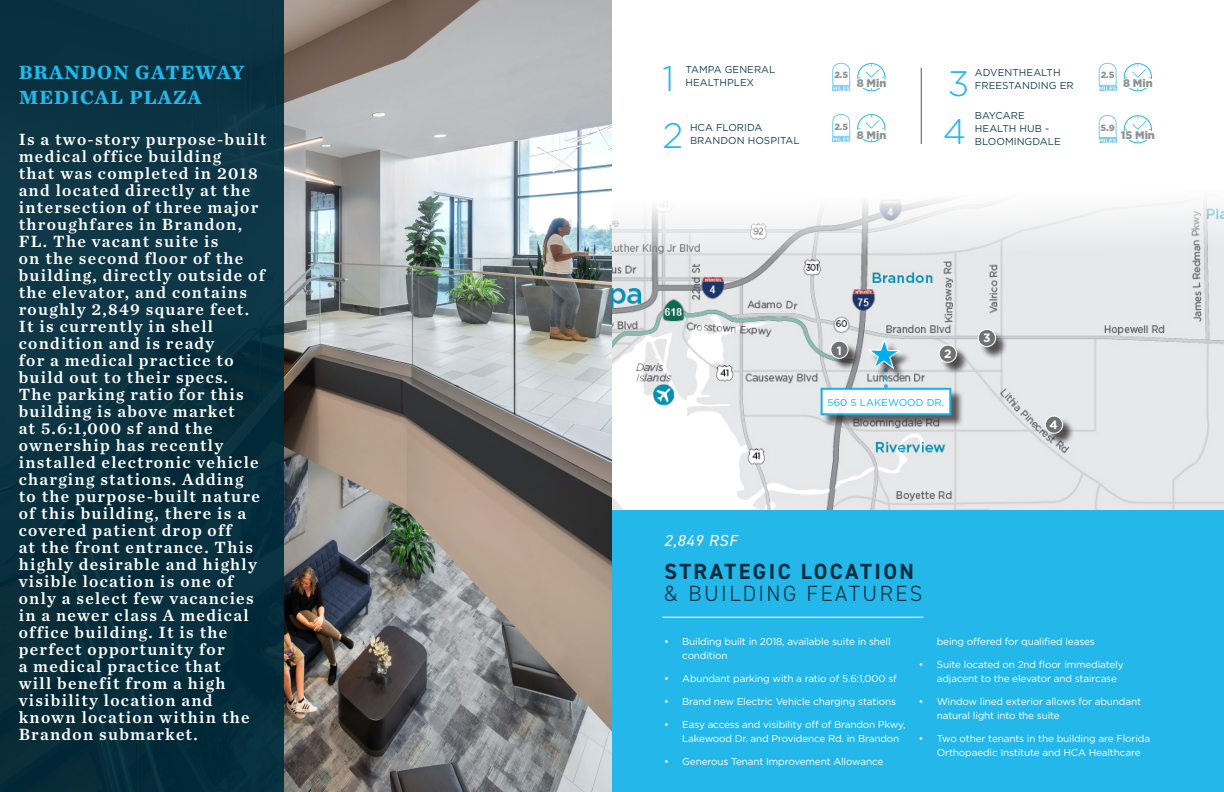
<style>
.page{position:relative;width:1224px;height:792px;background:#fff}
.page>*{position:absolute;margin:0;border:0;box-sizing:border-box;transform-origin:0 0}
.t1{font:300 35.4px "Gotham";color:#23b7ea}
.t2{font:700 22px/22px "DIN2014";letter-spacing:.11em;color:#002e40}
.t3{font:700 20px/25px "Chronicle Text G2";letter-spacing:.055em;color:#23b7ea}
.t4{font:17px/17px "Chronicle Text G2 Semi";letter-spacing:.075em;color:#fff}
.t5{font:italic 16px "DIN2014";letter-spacing:.05em;color:#fff}
.t6{font:700 12px "Gotham";color:#fff}
.t7{font:900 11px "Gotham";letter-spacing:-.005em;color:#8b9494}
.t8{font:10px/14px "Gotham";letter-spacing:-.015em;color:#fff}
.t9{font:10px/13px "Gotham";letter-spacing:.005em;color:#1a4353}
.t10{font:10px "Gotham";letter-spacing:.005em;color:#00b3ef}
.t11{font:900 9px "Gotham";color:#8b9494}
.s1{font-weight:300}
</style>
<div class="page">
<img style="left:284px;top:0;width:328px;height:792px">
<div style="left:0;top:0;width:284px;height:792px;background:#0a3140"></div>
<img style="left:612px;top:268px;width:612px;height:242px">
<div style="left:612px;top:510px;width:612px;height:282px;background:#23b7ea"></div>
<svg style="left:612px;top:139px;width:612px;height:129px"></svg>
<div style="left:870px;top:341px;width:42px;height:40px;background:#231f20;opacity:.75"></div>
<svg style="left:866px;top:336px;width:35px;height:52px;background:#b0c8d2"></svg>
<svg style="left:1099px;top:63px;width:18px;height:28px"></svg>
<svg style="left:1125px;top:64px;width:26px;height:14px"></svg>
<div style="left:1124px;top:63px;width:28px;height:28px;border:1px solid #23b7ea;border-radius:50%"></div>
<div style="left:1123px;top:79px;width:29px;height:9px;background:#fff"></div>
<svg style="left:1099px;top:115px;width:18px;height:28px"></svg>
<svg style="left:1125px;top:116px;width:26px;height:14px"></svg>
<div style="left:1124px;top:116px;width:28px;height:27px;border:1px solid #23b7ea;border-radius:50%"></div>
<div style="left:1123px;top:131px;width:29px;height:9px;background:#fff"></div>
<svg style="left:832px;top:63px;width:18px;height:28px"></svg>
<svg style="left:858px;top:64px;width:26px;height:14px"></svg>
<div style="left:858px;top:63px;width:27px;height:28px;border:1px solid #23b7ea;border-radius:50%"></div>
<div style="left:857px;top:79px;width:28px;height:9px;background:#fff"></div>
<svg style="left:832px;top:114px;width:18px;height:28px"></svg>
<svg style="left:858px;top:115px;width:26px;height:14px"></svg>
<div style="left:858px;top:114px;width:27px;height:28px;border:1px solid #23b7ea;border-radius:50%"></div>
<div style="left:857px;top:130px;width:28px;height:9px;background:#fff"></div>
<hr style="left:921px;top:68px;width:1px;height:76px;background:#55575a">
<hr style="left:662px;top:617px;width:261px;height:1px;background:#fff">
<div style="left:980px;top:331px;width:28px;height:28px;background:#231f20;opacity:.75"></div>
<div style="left:978px;top:329px;width:18px;height:18px;background:#717372;border-radius:50%"></div>
<div style="left:978px;top:329px;width:18px;height:18px;border:1px solid #fff;border-radius:50%"></div>
<div style="left:1047px;top:417px;width:28px;height:29px;background:#231f20;opacity:.75"></div>
<div style="left:1045px;top:416px;width:18px;height:17px;background:#717372;border-radius:50%"></div>
<div style="left:1045px;top:416px;width:18px;height:18px;border:1px solid #fff;border-radius:50%"></div>
<div style="left:832px;top:342px;width:29px;height:29px;background:#231f20;opacity:.75"></div>
<div style="left:831px;top:341px;width:17px;height:17px;background:#717372;border-radius:50%"></div>
<div style="left:830px;top:341px;width:19px;height:18px;border:1px solid #fff;border-radius:50%"></div>
<div style="left:941px;top:346px;width:28px;height:29px;background:#231f20;opacity:.75"></div>
<div style="left:939px;top:345px;width:18px;height:17px;background:#717372;border-radius:50%"></div>
<div style="left:939px;top:345px;width:18px;height:18px;border:1px solid #fff;border-radius:50%"></div>
<div style="left:822px;top:389px;width:142px;height:39px;background:#231f20;opacity:.75"></div>
<div style="left:822px;top:389px;width:128px;height:25px;background:#fff"></div>
<div style="left:821px;top:388px;width:130px;height:27px;border:2px solid #00aeef"></div>
<p class="t3" style="left:19px;top:58px;width:227px">BRANDON GATEWAY<br>MEDICAL PLAZA</p>
<p class="t4" style="left:19px;top:130px;width:249px">Is a two-story purpose-built medical office building<br>that was completed in 2018 and located directly at the intersection of three major throughfares in Brandon,<br>FL. The vacant suite is<br>on the second floor of the building, directly outside of the elevator, and contains roughly 2,849 square feet.<br>It is currently in shell condition and is ready<br>for a medical practice to build out to their specs.<br>The parking ratio for this building is above market<br>at 5.6:1,000 sf and the ownership has recently installed electronic vehicle charging stations. Adding<br>to the purpose-built nature of this building, there is a covered patient drop off<br>at the front entrance. This highly desirable and highly visible location is one of only a select few vacancies in a newer class A medical office building. It is the perfect opportunity for<br>a medical practice that<br>will benefit from a high visibility location and known location within the<br>Brandon submarket.</p>
<p class="t9" style="left:686px;top:63px;width:91px">TAMPA GENERAL</p>
<p class="t1" style="left:662px;top:57px;width:13px">1</p>
<p class="t9" style="left:686px;top:76px;width:70px">HEALTHPLEX</p>
<p class="t9" style="left:690px;top:120px;width:74px">HCA FLORIDA</p>
<p class="t1" style="left:662px;top:113px;width:22px">2</p>
<p class="t9" style="left:690px;top:133px;width:111px">BRANDON HOSPITAL</p>
<p class="t9" style="left:975px;top:66px;width:87px">ADVENTHEALTH</p>
<p class="t1" style="left:948px;top:61px;width:23px">3</p>
<p class="t9" style="left:975px;top:79px;width:100px">FREESTANDING ER</p>
<p class="t9" style="left:975px;top:108px;width:76px">BAYCARE<br>HEALTH HUB -</p>
<p class="t11" style="left:834px;top:70px;width:15px">2.5</p>
<p class="t11" style="left:1101px;top:70px;width:15px">2.5</p>
<p class="t7" style="left:857px;top:76px;width:31px">8 Min</p>
<p class="t7" style="left:1123px;top:76px;width:31px">8 Min</p>
<p class="t1" style="left:943px;top:109px;width:25px">4</p>
<p class="t11" style="left:834px;top:121px;width:15px">2.5</p>
<p class="t11" style="left:1101px;top:122px;width:16px">5.9</p>
<p class="t7" style="left:857px;top:129px;width:31px">8 Min</p>
<p class="t7" style="left:1121px;top:129px;width:36px">15 Min</p>
<p class="t9" style="left:975px;top:134px;width:87px">BLOOMINGDALE</p>
<p class="t5" style="left:664px;top:531px;width:75px">2,849 RSF</p>
<p class="t6" style="left:837px;top:342px;width:7px">1</p>
<p class="t6" style="left:944px;top:346px;width:9px">2</p>
<p class="t10" style="left:828px;top:396px;width:118px">560 S LAKEWOOD DR.</p>
<p class="t6" style="left:983px;top:330px;width:9px">3</p>
<p class="t6" style="left:1049px;top:416px;width:10px">4</p>
<p class="t2" style="left:664px;top:560px;width:260px">STRATEGIC LOCATION <span class="s1">&amp; BUILDING FEATURES</span></p>
<p class="t8" style="left:682px;top:634px;width:210px;text-indent:-18px">• Building built in 2018, available suite in shell condition</p>
<p class="t8" style="left:664px;top:671px;width:234px">• Abundant parking with a ratio of 5.6:1,000 sf</p>
<p class="t8" style="left:664px;top:694px;width:233px">• Brand new Electric Vehicle charging stations</p>
<p class="t8" style="left:682px;top:717px;width:225px;text-indent:-18px">• Easy access and visibility off of Brandon Pkwy,<br>Lakewood Dr. and Providence Rd. in Brandon</p>
<p class="t8" style="left:664px;top:754px;width:221px">• Generous Tenant Improvement Allowance</p>
<p class="t8" style="left:937px;top:634px;width:160px">being offered for qualified leases</p>
<p class="t8" style="left:937px;top:657px;width:188px;text-indent:-18px">• Suite located on 2nd floor immediately adjacent to the elevator and staircase</p>
<p class="t8" style="left:937px;top:694px;width:206px;text-indent:-18px">• Window lined exterior allows for abundant natural light into the suite</p>
<p class="t8" style="left:937px;top:731px;width:215px;text-indent:-18px">• Two other tenants in the building are Florida<br>Orthopaedic Institute and HCA Healthcare</p>
</div>
